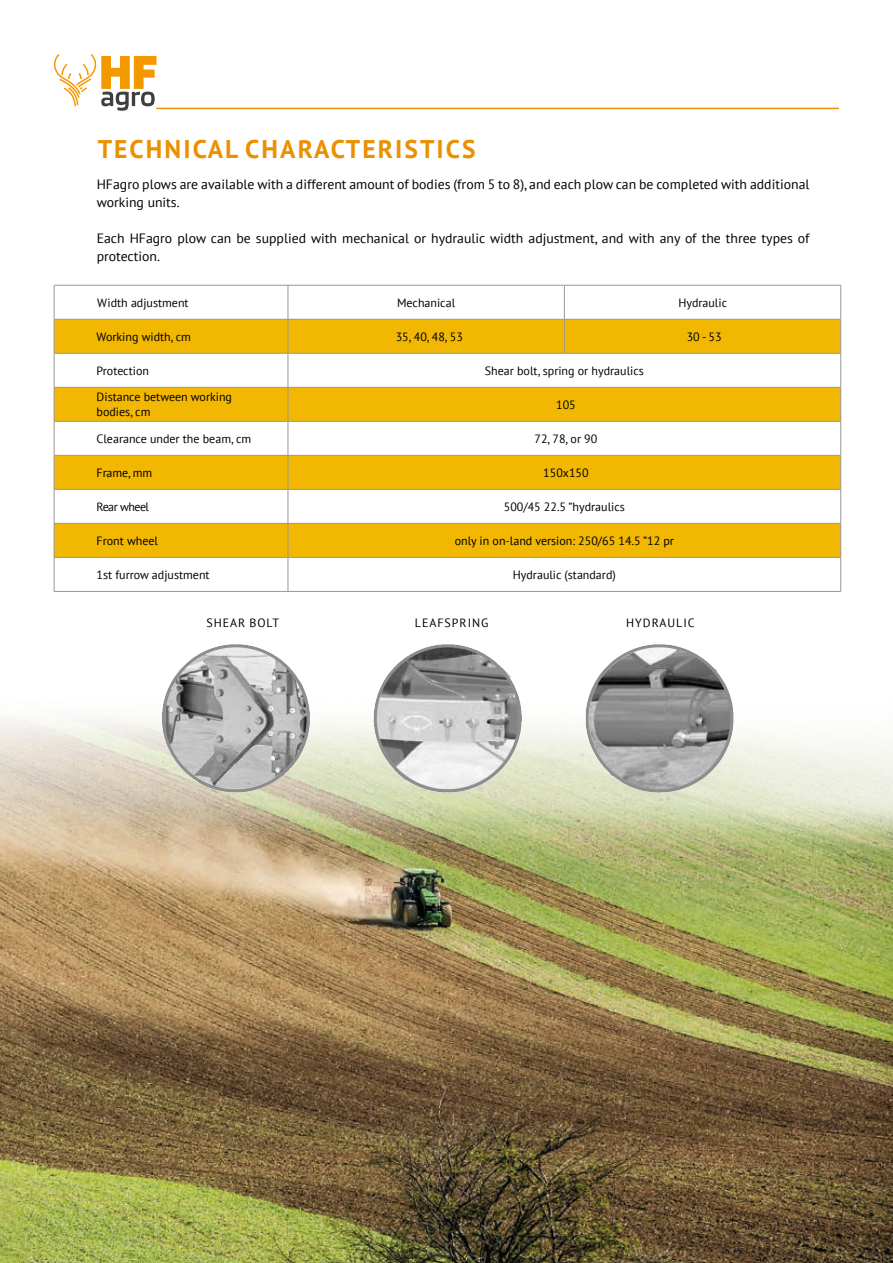
<style>
.page{position:relative;width:893px;height:1263px;background:#fff}
.page>*{position:absolute;margin:0;border:0;box-sizing:border-box;transform-origin:0 0}
.t1{font:700 25.5px "PT Sans";letter-spacing:.08em;color:#eb9001}
.t2{font:13.5px/18px "PT Sans";color:#000}
.t3{font:12px/15px "PT Sans";color:#000}
.t4{font:12px "PT Sans";letter-spacing:.08em;color:#000}
.t5{font:12px "PT Sans";letter-spacing:-.04em;color:#000}
</style>
<div class="page">
<img style="left:0;top:717px;width:893px;height:546px">
<svg style="left:53px;top:54px;width:104px;height:57px"></svg>
<hr style="left:156px;top:108px;width:683px;height:1px;background:#eb9001">
<svg style="left:55px;top:320px;width:785px;height:67px"></svg>
<svg style="left:55px;top:388px;width:785px;height:169px;fill:#f2b700"></svg>
<hr style="left:54px;top:285px;width:234px;height:1px;background:#9a9696">
<hr style="left:54px;top:285px;width:1px;height:34px;background:#9a9696">
<hr style="left:54px;top:387px;width:234px;height:1px;background:#9a9696">
<hr style="left:54px;top:387px;width:1px;height:34px;background:#9a9696">
<hr style="left:288px;top:387px;width:276px;height:1px;background:#9a9696">
<hr style="left:564px;top:387px;width:277px;height:1px;background:#9a9696">
<hr style="left:54px;top:421px;width:234px;height:1px;background:#9a9696">
<hr style="left:288px;top:421px;width:276px;height:1px;background:#9a9696">
<hr style="left:564px;top:421px;width:277px;height:1px;background:#9a9696">
<hr style="left:54px;top:455px;width:234px;height:1px;background:#9a9696">
<hr style="left:54px;top:455px;width:1px;height:34px;background:#9a9696">
<hr style="left:288px;top:455px;width:276px;height:1px;background:#9a9696">
<hr style="left:564px;top:455px;width:277px;height:1px;background:#9a9696">
<hr style="left:54px;top:489px;width:234px;height:1px;background:#9a9696">
<hr style="left:54px;top:523px;width:234px;height:1px;background:#9a9696">
<hr style="left:54px;top:524px;width:1px;height:33px;background:#9a9696">
<hr style="left:288px;top:285px;width:276px;height:1px;background:#9a9696">
<hr style="left:564px;top:285px;width:277px;height:1px;background:#9a9696">
<hr style="left:288px;top:285px;width:1px;height:34px;background:#9a9696">
<hr style="left:564px;top:285px;width:1px;height:34px;background:#9a9696">
<hr style="left:840px;top:285px;width:1px;height:34px;background:#9a9696">
<hr style="left:54px;top:319px;width:234px;height:1px;background:#9a9696">
<hr style="left:288px;top:319px;width:276px;height:1px;background:#9a9696">
<hr style="left:564px;top:319px;width:277px;height:1px;background:#9a9696">
<hr style="left:54px;top:353px;width:234px;height:1px;background:#9a9696">
<hr style="left:288px;top:353px;width:276px;height:1px;background:#9a9696">
<hr style="left:564px;top:353px;width:277px;height:1px;background:#9a9696">
<hr style="left:54px;top:319px;width:1px;height:34px;background:#9a9696">
<hr style="left:288px;top:319px;width:1px;height:34px;background:#9a9696">
<hr style="left:564px;top:319px;width:1px;height:34px;background:#9a9696">
<hr style="left:840px;top:319px;width:1px;height:34px;background:#9a9696">
<hr style="left:54px;top:353px;width:1px;height:34px;background:#9a9696">
<hr style="left:288px;top:353px;width:1px;height:34px;background:#9a9696">
<hr style="left:288px;top:387px;width:1px;height:34px;background:#9a9696">
<hr style="left:840px;top:387px;width:1px;height:34px;background:#9a9696">
<hr style="left:54px;top:421px;width:1px;height:34px;background:#9a9696">
<hr style="left:288px;top:421px;width:1px;height:34px;background:#9a9696">
<hr style="left:288px;top:455px;width:1px;height:34px;background:#9a9696">
<hr style="left:840px;top:455px;width:1px;height:34px;background:#9a9696">
<hr style="left:54px;top:490px;width:1px;height:33px;background:#9a9696">
<hr style="left:288px;top:524px;width:1px;height:33px;background:#9a9696">
<hr style="left:840px;top:524px;width:1px;height:33px;background:#9a9696">
<hr style="left:288px;top:558px;width:1px;height:33px;background:#9a9696">
<hr style="left:840px;top:557px;width:1px;height:34px;background:#9a9696">
<hr style="left:840px;top:353px;width:1px;height:34px;background:#9a9696">
<hr style="left:840px;top:421px;width:1px;height:34px;background:#9a9696">
<hr style="left:54px;top:557px;width:234px;height:1px;background:#9a9696">
<hr style="left:54px;top:558px;width:1px;height:33px;background:#9a9696">
<hr style="left:288px;top:557px;width:276px;height:1px;background:#9a9696">
<hr style="left:564px;top:557px;width:277px;height:1px;background:#9a9696">
<hr style="left:54px;top:591px;width:234px;height:1px;background:#9a9696">
<hr style="left:288px;top:591px;width:276px;height:1px;background:#9a9696">
<hr style="left:564px;top:591px;width:277px;height:1px;background:#9a9696">
<hr style="left:288px;top:489px;width:276px;height:1px;background:#9a9696">
<hr style="left:564px;top:489px;width:277px;height:1px;background:#9a9696">
<hr style="left:288px;top:523px;width:276px;height:1px;background:#9a9696">
<hr style="left:564px;top:523px;width:277px;height:1px;background:#9a9696">
<hr style="left:288px;top:490px;width:1px;height:33px;background:#9a9696">
<hr style="left:840px;top:490px;width:1px;height:33px;background:#9a9696">
<img style="left:156px;top:644px;width:585px;height:162px">
<h1 class="t1" style="left:98px;top:132px;width:379px">TECHNICAL CHARACTERISTICS</h1>
<p class="t2" style="left:97px;top:175px;width:714px">HFagro plows are available with a different amount of bodies (from 5 to 8), and each plow can be completed with additional working units.</p>
<p class="t2" style="left:97px;top:229px;width:714px">Each HFagro plow can be supplied with mechanical or hydraulic width adjustment, and with any of the three types of protection.</p>
<p class="t3" style="left:97px;top:295px;width:93px">Width adjustment</p>
<p class="t3" style="left:397px;top:295px;width:60px">Mechanical</p>
<p class="t3" style="left:678px;top:295px;width:50px">Hydraulic</p>
<p class="t3" style="left:97px;top:329px;width:96px">Working width, cm</p>
<p class="t3" style="left:396px;top:329px;width:69px">35, 40, 48, 53</p>
<p class="t3" style="left:687px;top:329px;width:36px">30 - 53</p>
<p class="t3" style="left:97px;top:363px;width:54px">Protection</p>
<p class="t3" style="left:485px;top:363px;width:160px">Shear bolt, spring or hydraulics</p>
<p class="t3" style="left:97px;top:389px;width:137px">Distance between working bodies, cm</p>
<p class="t3" style="left:556px;top:397px;width:21px">105</p>
<p class="t3" style="left:97px;top:431px;width:156px">Clearance under the beam, cm</p>
<p class="t3" style="left:534px;top:431px;width:64px">72, 78, or 90</p>
<p class="t3" style="left:97px;top:465px;width:57px">Frame, mm</p>
<p class="t3" style="left:543px;top:465px;width:47px">150x150</p>
<p class="t5" style="left:97px;top:499px;width:54px">Rear wheel</p>
<p class="t3" style="left:504px;top:499px;width:123px">500/45 22.5 ”hydraulics</p>
<p class="t3" style="left:97px;top:533px;width:63px">Front wheel</p>
<p class="t3" style="left:455px;top:533px;width:221px">only in on-land version: 250/65 14.5 ”12 pr</p>
<p class="t3" style="left:97px;top:567px;width:115px">1st furrow adjustment</p>
<p class="t3" style="left:513px;top:567px;width:104px">Hydraulic (standard)</p>
<p class="t4" style="left:206px;top:615px;width:74px">SHEAR BOLT</p>
<p class="t4" style="left:415px;top:615px;width:75px">LEAFSPRING</p>
<p class="t4" style="left:626px;top:615px;width:70px">HYDRAULIC</p>
</div>
